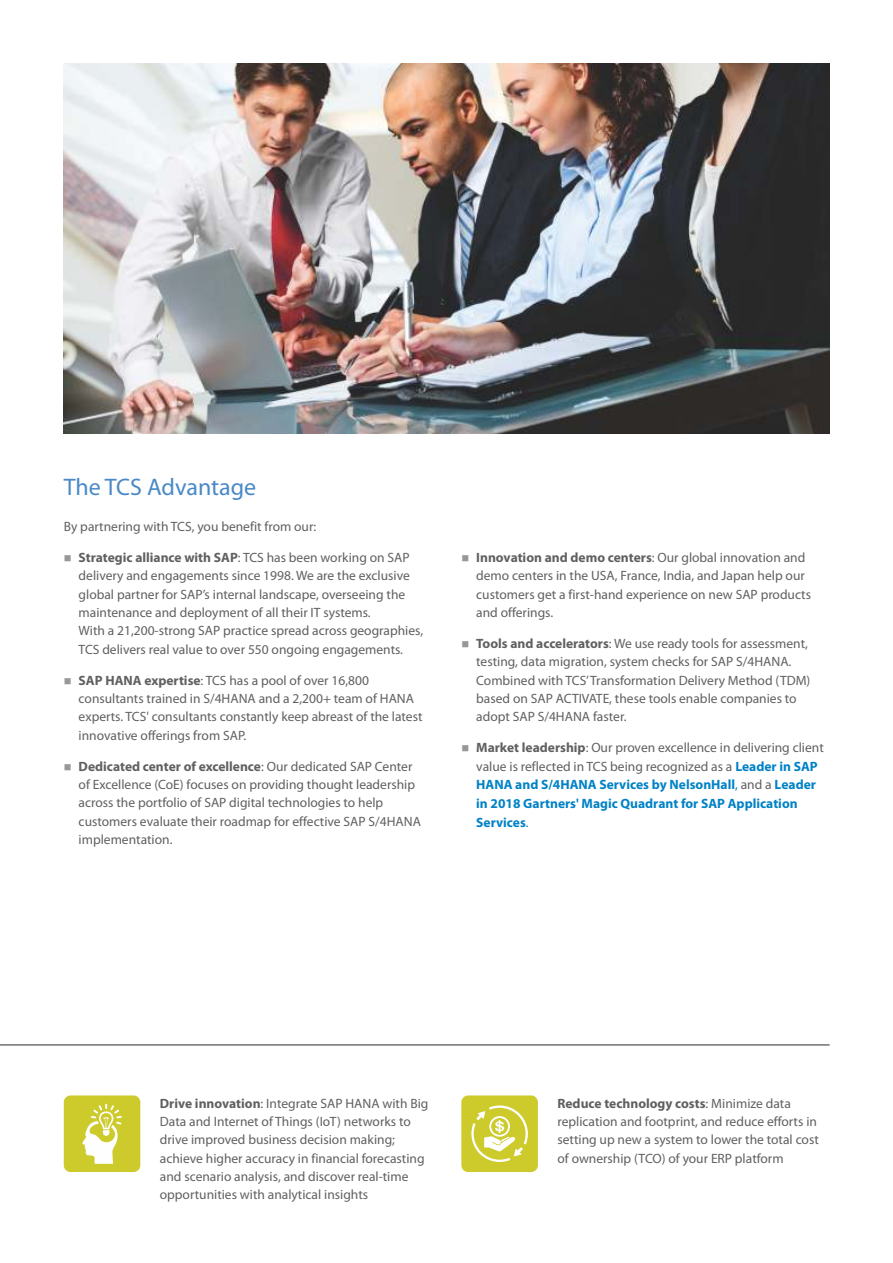
<style>
.page{position:relative;width:893px;height:1263px;background:#fff}
.page>*{position:absolute;margin:0;border:0;box-sizing:border-box;transform-origin:0 0}
.t1{font:24px "Myriad Pro";color:#4989c7}
.t2{font:13.5px/18.3px "Myriad Pro";color:#606062}
.t3{font:700 13.5px/18.6px "Myriad Pro";color:#0082c6}
.s1{color:#96989a}
.s2{font-weight:700}
.s3{color:#606062}
.s4{font-weight:400;color:#606062}
.s5{font-weight:400}
</style>
<div class="page">
<hr style="left:0;top:1044px;width:830px;height:1px;background:#606062">
<div style="left:64px;top:1095px;width:76px;height:77px;background:#cdca2c;border-radius:7px"></div>
<img style="left:64px;top:64px;width:765px;height:370px">
<svg style="left:82px;top:1104px;width:40px;height:60px"></svg>
<div style="left:461px;top:1095px;width:77px;height:77px;background:#cdca2c;border-radius:7px"></div>
<svg style="left:471px;top:1105px;width:57px;height:57px"></svg>
<h1 class="t1" style="left:64px;top:477px;width:194px">The TCS Advantage</h1>
<p class="t2" style="left:64px;top:518px;width:254px">By partnering with TCS, you benefit from our:</p>
<p class="t2" style="left:79px;top:549px;width:346px;text-indent:-15px"><span class="s1">■</span> <span class="s2">Strategic alliance with SAP</span>: TCS has been working on SAP delivery and engagements since 1998. We are the exclusive global partner for SAP’s internal landscape, overseeing the maintenance and deployment of all their IT systems.<br>With a 21,200-strong SAP practice spread across geographies, TCS delivers real value to over 550 ongoing engagements.</p>
<p class="t2" style="left:79px;top:672px;width:345px;text-indent:-15px"><span class="s1">■</span> <span class="s2">SAP HANA expertise</span>: TCS has a pool of over 16,800 consultants trained in S/4HANA and a 2,200+ team of HANA experts. TCS' consultants constantly keep abreast of the latest innovative offerings from SAP.</p>
<p class="t2" style="left:79px;top:758px;width:344px;text-indent:-15px"><span class="s1">■</span> <span class="s2">Dedicated center of excellence</span>: Our dedicated SAP Center of Excellence (CoE) focuses on providing thought leadership across the portfolio of SAP digital technologies to help customers evaluate their roadmap for effective SAP S/4HANA implementation.</p>
<p class="t2" style="left:476px;top:549px;width:336px;text-indent:-15px"><span class="s1">■</span> <span class="s2">Innovation and demo centers</span>: Our global innovation and demo centers in the USA, France, India, and Japan help our customers get a first-hand experience on new SAP products and offerings.</p>
<p class="t2" style="left:476px;top:635px;width:336px;text-indent:-15px"><span class="s1">■</span> <span class="s2">Tools and accelerators</span>: We use ready tools for assessment, testing, data migration, system checks for SAP S/4HANA.<br>Combined with TCS’Transformation Delivery Method (TDM) based on SAP ACTIVATE, these tools enable companies to adopt SAP S/4HANA faster.</p>
<p class="t3" style="left:476px;top:739px;width:349px;text-indent:-15px"><span class="s1">■</span> <span class="s3">Market leadership</span><span class="s4">: Our proven excellence in delivering client value is reflected in TCS being recognized as a</span> Leader in SAP HANA and S/4HANA Services by NelsonHall<span class="s5">,</span> <span class="s4">and a</span> Leader in 2018 Gartners' Magic Quadrant for SAP Application Services<span class="s5">.</span></p>
<p class="t2" style="left:160px;top:1095px;width:270px"><span class="s2">Drive innovation</span>: Integrate SAP HANA with Big Data and Internet of Things (IoT) networks to drive improved business decision making; achieve higher accuracy in financial forecasting and scenario analysis, and discover real-time opportunities with analytical insights</p>
<p class="t2" style="left:557px;top:1095px;width:263px"><span class="s2">Reduce technology costs</span>: Minimize data replication and footprint, and reduce efforts in setting up new a system to lower the total cost of ownership (TCO) of your ERP platform</p>
</div>
